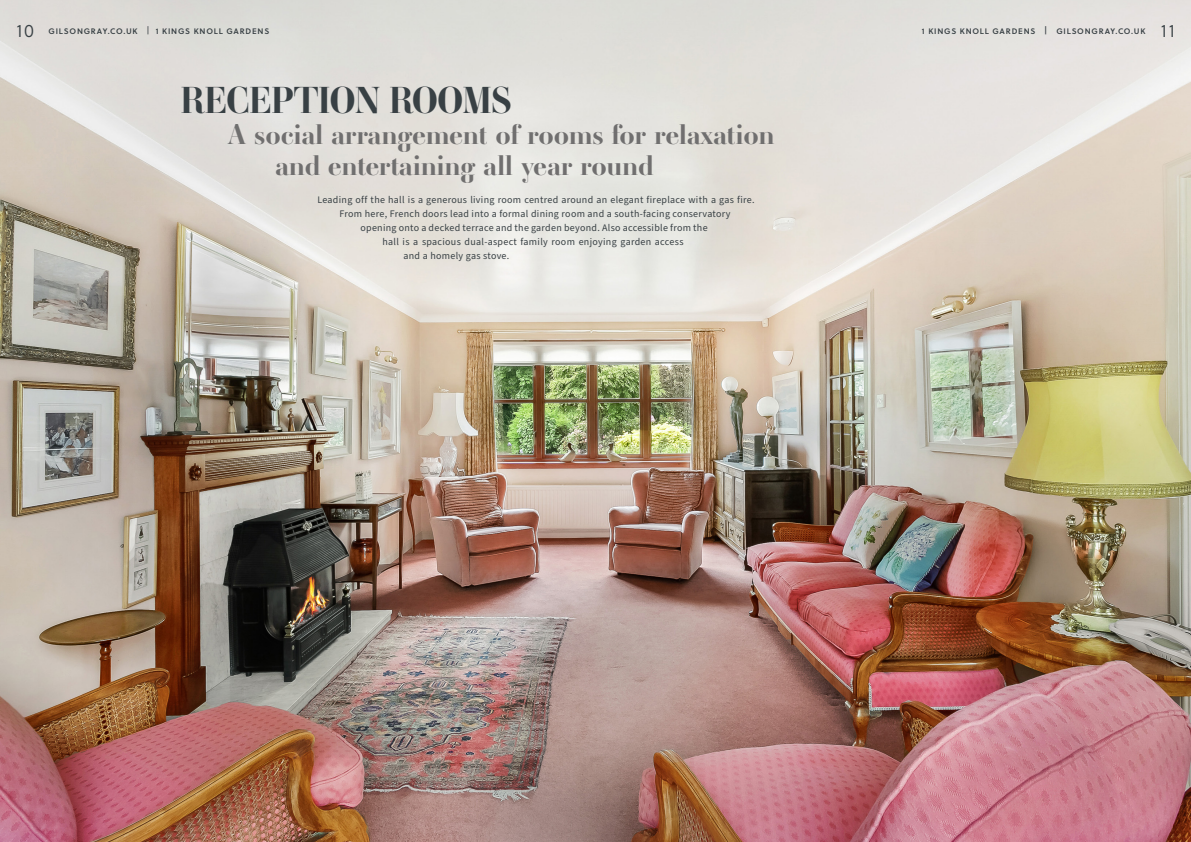
<style>
.page{position:relative;width:1191px;height:842px;background:#fff}
.page>*{position:absolute;margin:0;border:0;box-sizing:border-box;transform-origin:0 0}
.t1{font:700 37px "Ambroise Std";letter-spacing:-.02em;color:#384044}
.t2{font:700 28px "Ambroise Std";letter-spacing:.01em;color:#706f6f}
.t3{font:300 18px "Soleil";color:#384044}
.t4{font:10px "Source Sans Pro";letter-spacing:.03em;color:#384044}
.t5{font:8px "Soleil Sb";letter-spacing:.1em;color:#384044}
.s1{font-family:"Soleil"}
</style>
<div class="page">
<img style="left:0;top:0;width:1191px;height:842px">
<h3 class="t3" style="left:16px;top:18px;width:19px">10</h3>
<p class="t5" style="left:49px;top:25px;width:222px">GILSONGRAY.CO.UK <span class="s1">|</span> 1 KINGS KNOLL GARDENS</p>
<p class="t5" style="left:922px;top:25px;width:225px">1 KINGS KNOLL GARDENS | GILSONGRAY.CO.UK</p>
<h3 class="t3" style="left:1161px;top:18px;width:16px">11</h3>
<p class="t1" style="left:180px;top:77px;width:333px">RECEPTION ROOMS</p>
<p class="t2" style="left:227px;top:117px;width:548px">A social arrangement of rooms for relaxation</p>
<p class="t2" style="left:275px;top:148px;width:379px">and entertaining all year round</p>
<p class="t4" style="left:317px;top:193px;width:439px">Leading off the hall is a generous living room centred around an elegant fireplace with a gas fire.</p>
<p class="t4" style="left:339px;top:207px;width:392px">From here, French doors lead into a formal dining room and a south-facing conservatory</p>
<p class="t4" style="left:360px;top:221px;width:349px">opening onto a decked terrace and the garden beyond. Also accessible from the</p>
<p class="t4" style="left:382px;top:235px;width:303px">hall is a spacious dual-aspect family room enjoying garden access</p>
<p class="t4" style="left:403px;top:249px;width:107px">and a homely gas stove.</p>
</div>
